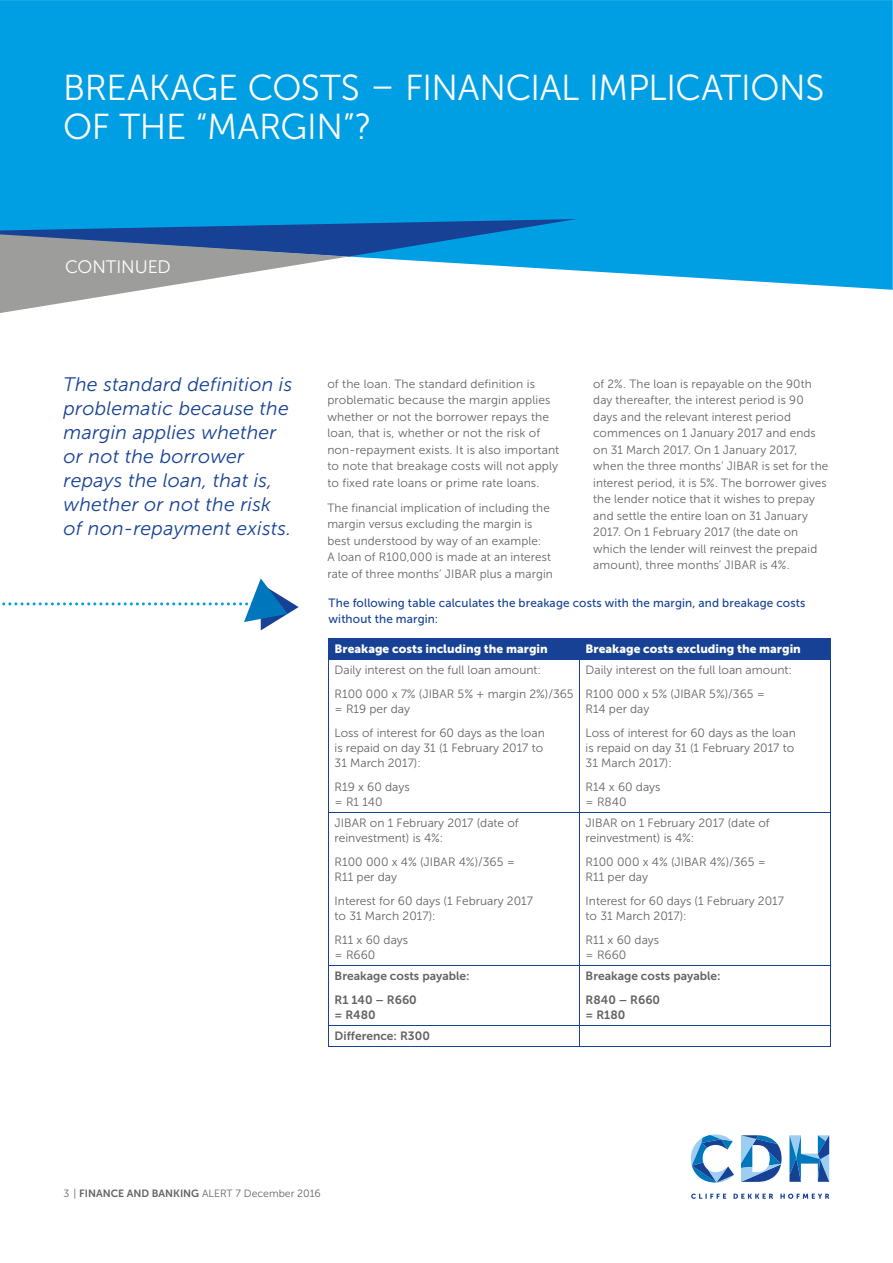
<style>
.page{position:relative;width:893px;height:1263px;background:#fff}
.page>*{position:absolute;margin:0;border:0;box-sizing:border-box;transform-origin:0 0}
.t1{font:36px/39px "Museo Sans 300";letter-spacing:-.01em;color:#fff}
.t2{font:italic 19.5px/24px "Museo Sans 300";letter-spacing:.01em;color:#164194}
.t3{font:18px "Museo Sans 300";letter-spacing:-.005em;color:#fff}
.t4{font:12px/16.5px "Museo Sans 300";letter-spacing:.005em;color:#646363}
.t5{font:12px/16.5px "Museo Sans 500";letter-spacing:.015em;color:#164194}
.t6{font:12px/24px "Museo Sans 700";color:#646363}
.t7{font:12px "Museo Sans 900";color:#fff}
.t8{font:10.5px "Museo Sans 300";color:#646363}
.s1{font-family:"Museo Sans 700"}
</style>
<div class="page">
<div style="left:0;top:0;width:892px;height:290px;background:#009fe3"></div>
<svg style="left:0;top:217px;width:576px;height:96px"></svg>
<svg style="left:691px;top:1194px;width:138px;height:5px"></svg>
<svg style="left:789px;top:1135px;width:40px;height:47px"></svg>
<svg style="left:691px;top:1135px;width:43px;height:48px"></svg>
<svg style="left:741px;top:1135px;width:40px;height:47px"></svg>
<svg style="left:2px;top:578px;width:296px;height:52px"></svg>
<div style="left:328px;top:638px;width:503px;height:21px;background:#164194"></div>
<hr style="left:328px;top:659px;width:251px;height:1px;background:#164194">
<hr style="left:328px;top:659px;width:1px;height:153px;background:#164194">
<hr style="left:579px;top:659px;width:252px;height:1px;background:#164194">
<hr style="left:579px;top:659px;width:1px;height:153px;background:#164194">
<hr style="left:830px;top:659px;width:1px;height:153px;background:#164194">
<hr style="left:328px;top:812px;width:251px;height:1px;background:#164194">
<hr style="left:328px;top:812px;width:1px;height:153px;background:#164194">
<hr style="left:579px;top:812px;width:252px;height:1px;background:#164194">
<hr style="left:579px;top:812px;width:1px;height:153px;background:#164194">
<hr style="left:830px;top:812px;width:1px;height:153px;background:#164194">
<hr style="left:328px;top:965px;width:251px;height:1px;background:#164194">
<hr style="left:328px;top:965px;width:1px;height:60px;background:#164194">
<hr style="left:579px;top:965px;width:252px;height:1px;background:#164194">
<hr style="left:579px;top:965px;width:1px;height:60px;background:#164194">
<hr style="left:830px;top:965px;width:1px;height:60px;background:#164194">
<hr style="left:328px;top:1025px;width:251px;height:1px;background:#164194">
<svg style="left:328px;top:1026px;width:1px;height:20px"></svg>
<hr style="left:579px;top:1025px;width:252px;height:1px;background:#164194">
<svg style="left:579px;top:1026px;width:1px;height:20px"></svg>
<svg style="left:830px;top:1026px;width:1px;height:20px"></svg>
<hr style="left:328px;top:1046px;width:503px;height:1px;background:#164194">
<h1 class="t1" style="left:63px;top:72px;width:762px">BREAKAGE COSTS – FINANCIAL IMPLICATIONS<br>OF THE “MARGIN”?</h1>
<h3 class="t3" style="left:65px;top:260px;width:107px">CONTINUED</h3>
<h2 class="t2" style="left:64px;top:374px;width:230px">The standard definition is problematic because the margin applies whether or not the borrower repays the loan, that is, whether or not the risk of non-repayment exists.</h2>
<p class="t4" style="left:327px;top:376px;width:233px">of the loan. The standard definition is problematic because the margin applies whether or not the borrower repays the loan, that is, whether or not the risk of non-repayment exists. It is also important to note that breakage costs will not apply to fixed rate loans or prime rate loans.</p>
<p class="t4" style="left:327px;top:500px;width:227px">The financial implication of including the margin versus excluding the margin is best understood by way of an example:<br>A loan of R100,000 is made at an interest rate of three months’ JIBAR plus a margin</p>
<p class="t4" style="left:593px;top:376px;width:236px">of 2%. The loan is repayable on the 90th day thereafter, the interest period is 90 days and the relevant interest period commences on 1 January 2017 and ends on 31 March 2017. On 1 January 2017, when the three months’ JIBAR is set for the interest period, it is 5%. The borrower gives the lender notice that it wishes to prepay and settle the entire loan on 31 January 2017. On 1 February 2017 (the date on which the lender will reinvest the prepaid amount), three months’ JIBAR is 4%.</p>
<p class="t5" style="left:328px;top:595px;width:478px">The following table calculates the breakage costs with the margin, and breakage costs without the margin:</p>
<p class="t7" style="left:334px;top:645px;width:215px">Breakage costs including the margin</p>
<p class="t7" style="left:585px;top:645px;width:217px">Breakage costs excluding the margin</p>
<p class="t4" style="left:334px;top:659px;width:240px;line-height:24px">Daily interest on the full loan amount:<br>R100 000 x 7% (JIBAR 5% + margin 2%)/365</p>
<p class="t4" style="left:334px;top:698px;width:212px;line-height:24px">= R19 per day<br>Loss of interest for 60 days as the loan</p>
<p class="t4" style="left:334px;top:742px;width:210px;line-height:15px">is repaid on day 31 (1 February 2017 to<br>31 March 2017):</p>
<p class="t4" style="left:334px;top:781px;width:77px;line-height:15px">R19 x 60 days = R1 140</p>
<p class="t4" style="left:585px;top:659px;width:208px;line-height:24px">Daily interest on the full loan amount:<br>R100 000 x 5% (JIBAR 5%)/365 =</p>
<p class="t4" style="left:585px;top:698px;width:212px;line-height:24px">R14 per day<br>Loss of interest for 60 days as the loan</p>
<p class="t4" style="left:585px;top:742px;width:210px;line-height:15px">is repaid on day 31 (1 February 2017 to<br>31 March 2017):</p>
<p class="t4" style="left:585px;top:781px;width:76px;line-height:15px">R14 x 60 days = R840</p>
<p class="t4" style="left:334px;top:817px;width:186px;line-height:15px">JIBAR on 1 February 2017 (date of reinvestment) is 4%:</p>
<p class="t4" style="left:334px;top:856px;width:182px;line-height:15px">R100 000 x 4% (JIBAR 4%)/365 =<br>R11 per day</p>
<p class="t4" style="left:334px;top:895px;width:200px;line-height:15px">Interest for 60 days (1 February 2017 to 31 March 2017):</p>
<p class="t4" style="left:334px;top:934px;width:75px;line-height:15px">R11 x 60 days = R660</p>
<p class="t6" style="left:334px;top:965px;width:136px">Breakage costs payable:<br>R1 140 – R660</p>
<p class="t6" style="left:334px;top:1004px;width:42px">= R480</p>
<p class="t6" style="left:334px;top:1025px;width:97px">Difference: R300</p>
<p class="t4" style="left:585px;top:817px;width:186px;line-height:15px">JIBAR on 1 February 2017 (date of reinvestment) is 4%:</p>
<p class="t4" style="left:585px;top:856px;width:182px;line-height:15px">R100 000 x 4% (JIBAR 4%)/365 =<br>R11 per day</p>
<p class="t4" style="left:585px;top:895px;width:200px;line-height:15px">Interest for 60 days (1 February 2017 to 31 March 2017):</p>
<p class="t4" style="left:585px;top:934px;width:75px;line-height:15px">R11 x 60 days = R660</p>
<p class="t6" style="left:585px;top:965px;width:136px">Breakage costs payable:<br>R840 – R660</p>
<p class="t6" style="left:585px;top:1004px;width:41px">= R180</p>
<p class="t8" style="left:64px;top:1189px;width:259px">3 | <span class="s1">FINANCE AND BANKING</span> ALERT 7 December 2016</p>
</div>
